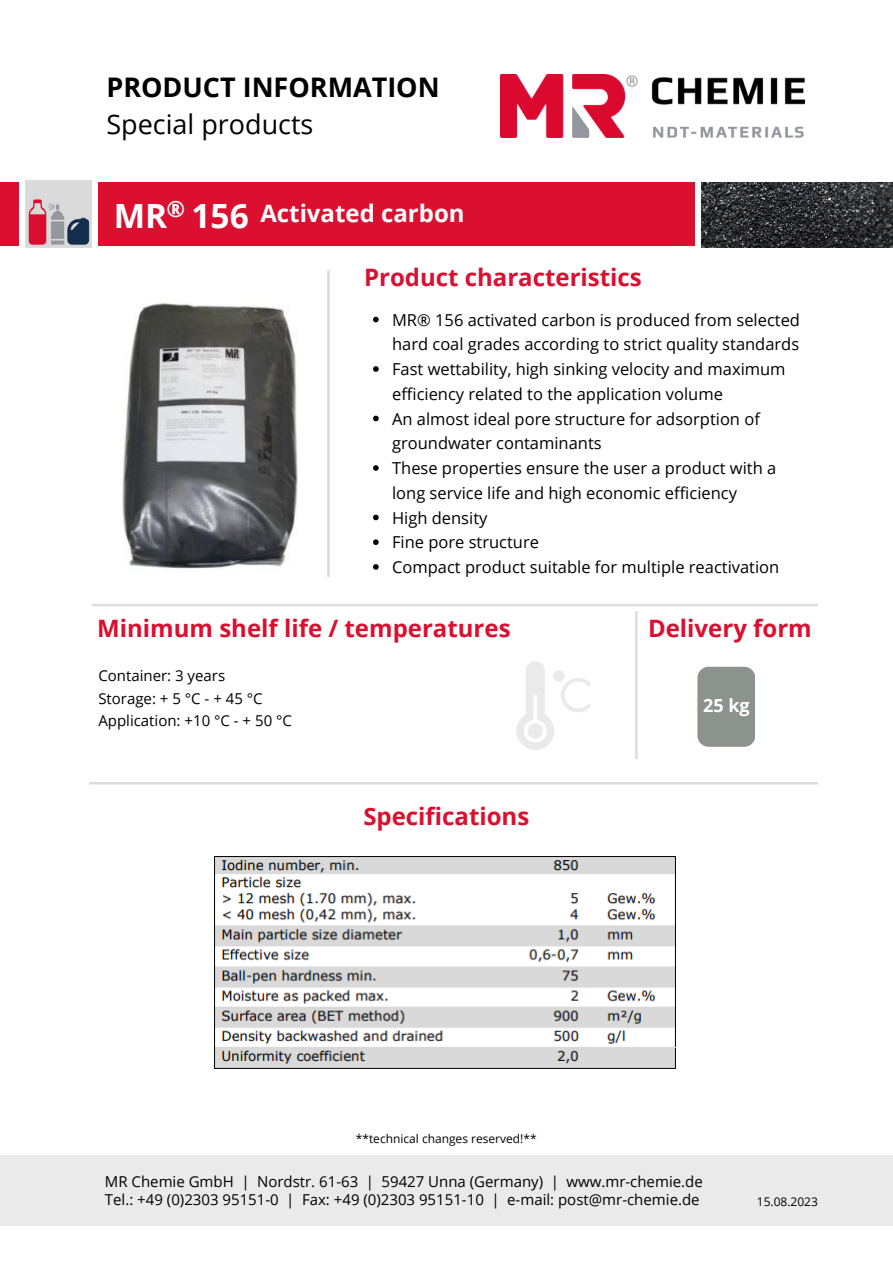
<style>
.page{position:relative;width:893px;height:1264px;background:#fff}
.page>*{position:absolute;margin:0;border:0;box-sizing:border-box;transform-origin:0 0}
.t1{font:700 33.45px "Open Sans";color:#fff}
.t2{font:700 33.45px "Open Sans";color:#fefefe}
.t3{font:700 27px "Open Sans";color:#000}
.t4{font:27px "Open Sans";color:#000}
.t5{font:700 24px "Open Sans";color:#db0f2f}
.t6{font:700 24px "Open Sans";color:#fefefe}
.t7{font:700 22.5px "Open Sans";color:#fff}
.t8{font:700 18px "Open Sans";color:#fff}
.t9{font:16.5px/24.8px "Open Sans";color:#000}
.t10{font:15px "Open Sans";color:#000}
.t11{font:12px "Open Sans";color:#000}
</style>
<div class="page">
<img style="left:500px;top:74px;width:304px;height:63px">
<div style="left:98px;top:182px;width:596px;height:64px;background:#db0f2f"></div>
<div style="left:0;top:1155px;width:892px;height:71px;background:#e9eae9"></div>
<img style="left:25px;top:181px;width:67px;height:66px">
<div style="left:0;top:182px;width:19px;height:64px;background:#db0f2f"></div>
<svg style="left:327px;top:270px;width:3px;height:307px"></svg>
<img style="left:122px;top:303px;width:176px;height:266px">
<svg style="left:89px;top:782px;width:729px;height:2px"></svg>
<svg style="left:92px;top:604px;width:726px;height:155px"></svg>
<div style="left:697px;top:666px;width:58px;height:80px;background:#8c938d;border-radius:11px"></div>
<img style="left:214px;top:856px;width:462px;height:213px">
<svg style="left:373px;top:317px;width:5px;height:5px"></svg>
<svg style="left:373px;top:366px;width:5px;height:6px"></svg>
<svg style="left:373px;top:415px;width:5px;height:6px"></svg>
<svg style="left:373px;top:465px;width:5px;height:6px"></svg>
<svg style="left:373px;top:514px;width:5px;height:6px"></svg>
<svg style="left:373px;top:539px;width:5px;height:6px"></svg>
<svg style="left:373px;top:564px;width:5px;height:5px"></svg>
<img style="left:701px;top:182px;width:191px;height:65px">
<p class="t3" style="left:106px;top:68px;width:335px">PRODUCT INFORMATION</p>
<p class="t4" style="left:106px;top:105px;width:208px">Special products</p>
<p class="t2" style="left:114px;top:192px;width:55px">MR</p>
<p class="t7" style="left:166px;top:193px;width:20px">®</p>
<p class="t1" style="left:191px;top:192px;width:59px">156</p>
<p class="t6" style="left:260px;top:196px;width:206px">Activated carbon</p>
<p class="t5" style="left:364px;top:260px;width:279px">Product characteristics</p>
<p class="t9" style="left:392px;top:307px;width:409px">MR® 156 activated carbon is produced from selected hard coal grades according to strict quality standards</p>
<p class="t9" style="left:392px;top:356px;width:395px">Fast wettability, high sinking velocity and maximum efficiency related to the application volume</p>
<p class="t9" style="left:392px;top:406px;width:369px">An almost ideal pore structure for adsorption of groundwater contaminants</p>
<p class="t9" style="left:392px;top:455px;width:385px">These properties ensure the user a product with a long service life and high economic efficiency</p>
<p class="t9" style="left:392px;top:505px;width:97px">High density</p>
<p class="t9" style="left:392px;top:529px;width:148px">Fine pore structure</p>
<p class="t9" style="left:392px;top:554px;width:388px">Compact product suitable for multiple reactivation</p>
<p class="t5" style="left:97px;top:611px;width:415px">Minimum shelf life / temperatures</p>
<p class="t10" style="left:98px;top:665px;width:128px">Container: 3 years</p>
<p class="t10" style="left:98px;top:687px;width:166px">Storage: + 5 °C - + 45 °C</p>
<p class="t10" style="left:98px;top:710px;width:195px">Application: +10 °C - + 50 °C</p>
<p class="t5" style="left:363px;top:799px;width:167px">Specifications</p>
<p class="t5" style="left:648px;top:611px;width:165px">Delivery form</p>
<p class="t8" style="left:703px;top:693px;width:48px">25 kg</p>
<p class="t11" style="left:356px;top:1130px;width:182px">**technical changes reserved!**</p>
<p class="t10" style="left:105px;top:1171px;width:599px">MR Chemie GmbH | Nordstr. 61-63 | 59427 Unna (Germany) | www.mr-chemie.de</p>
<p class="t10" style="left:105px;top:1189px;width:596px">Tel.: +49 (0)2303 95151-0 | Fax: +49 (0)2303 95151-10 | e-mail: post@mr-chemie.de</p>
<p class="t11" style="left:756px;top:1192px;width:63px">15.08.2023</p>
</div>
